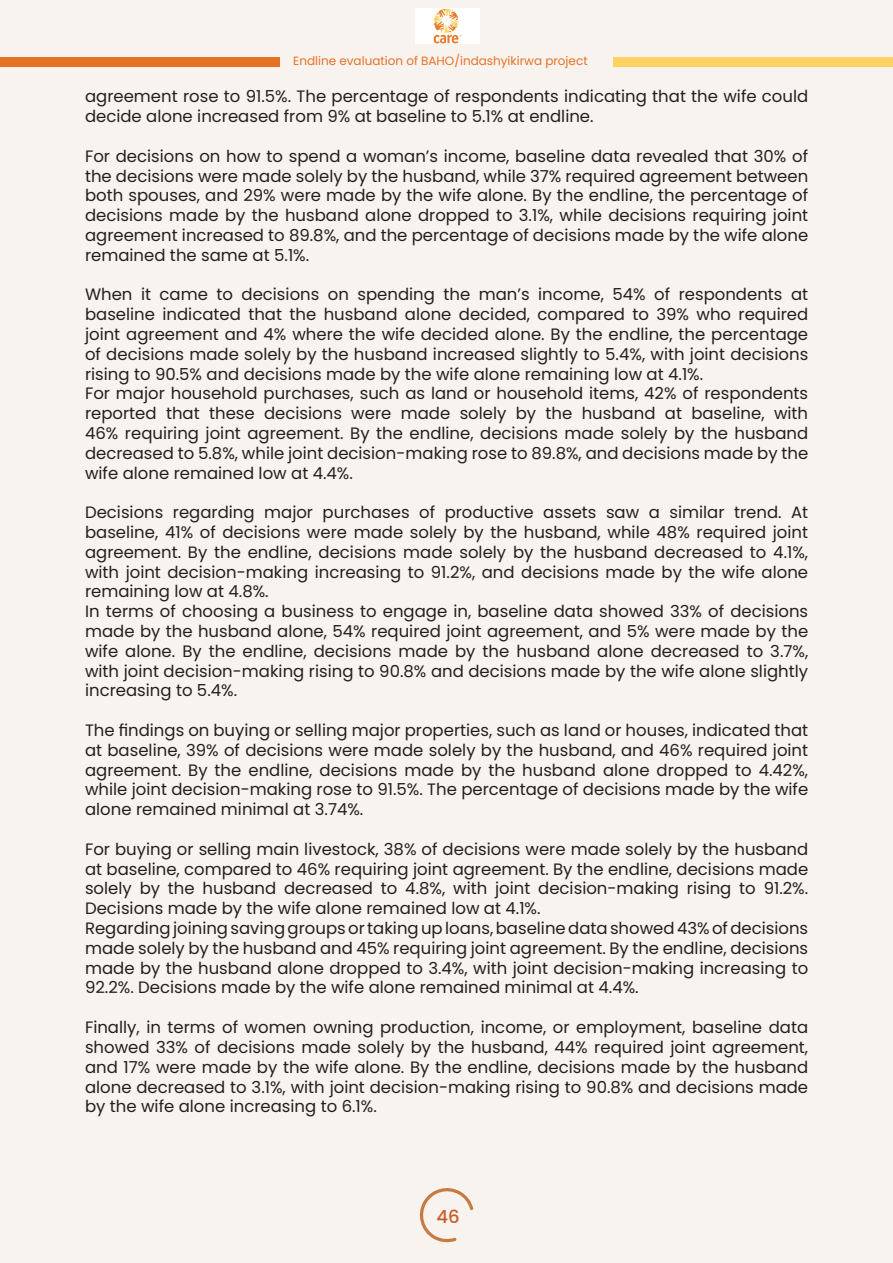
<style>
.page{position:relative;width:893px;height:1263px;background:#f9f3ef}
.page>*{position:absolute;margin:0;border:0;box-sizing:border-box;transform-origin:0 0}
.t1{font:500 18px "Poppins";color:#c75d28}
.t2{font:16.5px/19.8px "Poppins";color:#231f20;text-align:justify}
.t3{font:12px "Poppins";color:#e57125}
</style>
<div class="page">
<svg style="left:419px;top:1188px;width:54px;height:55px"></svg>
<div style="left:1px;top:57px;width:279px;height:9px;background:#e57125"></div>
<div style="left:614px;top:57px;width:279px;height:9px;background:#fed362"></div>
<img style="left:416px;top:8px;width:64px;height:36px">
<p class="t3" style="left:293px;top:54px;width:296px">Endline evaluation of BAHO/indashyikirwa project</p>
<p class="t2" style="left:85px;top:87px;width:725px">agreement rose to 91.5%. The percentage of respondents indicating that the wife could decide alone increased from 9% at baseline to 5.1% at endline.</p>
<p class="t2" style="left:85px;top:146px;width:725px">For decisions on how to spend a woman’s income, baseline data revealed that 30% of the decisions were made solely by the husband, while 37% required agreement between both spouses, and 29% were made by the wife alone. By the endline, the percentage of decisions made by the husband alone dropped to 3.1%, while decisions requiring joint agreement increased to 89.8%, and the percentage of decisions made by the wife alone remained the same at 5.1%.</p>
<p class="t2" style="left:85px;top:285px;width:725px">When it came to decisions on spending the man’s income, 54% of respondents at baseline indicated that the husband alone decided, compared to 39% who required joint agreement and 4% where the wife decided alone. By the endline, the percentage of decisions made solely by the husband increased slightly to 5.4%, with joint decisions rising to 90.5% and decisions made by the wife alone remaining low at 4.1%.</p>
<p class="t2" style="left:85px;top:384px;width:725px">For major household purchases, such as land or household items, 42% of respondents reported that these decisions were made solely by the husband at baseline, with 46% requiring joint agreement. By the endline, decisions made solely by the husband decreased to 5.8%, while joint decision-making rose to 89.8%, and decisions made by the wife alone remained low at 4.4%.</p>
<p class="t2" style="left:85px;top:503px;width:725px">Decisions regarding major purchases of productive assets saw a similar trend. At baseline, 41% of decisions were made solely by the husband, while 48% required joint agreement. By the endline, decisions made solely by the husband decreased to 4.1%, with joint decision-making increasing to 91.2%, and decisions made by the wife alone remaining low at 4.8%.</p>
<p class="t2" style="left:85px;top:602px;width:725px">In terms of choosing a business to engage in, baseline data showed 33% of decisions made by the husband alone, 54% required joint agreement, and 5% were made by the wife alone. By the endline, decisions made by the husband alone decreased to 3.7%, with joint decision-making rising to 90.8% and decisions made by the wife alone slightly increasing to 5.4%.</p>
<p class="t2" style="left:85px;top:720px;width:725px">The findings on buying or selling major properties, such as land or houses, indicated that at baseline, 39% of decisions were made solely by the husband, and 46% required joint agreement. By the endline, decisions made by the husband alone dropped to 4.42%, while joint decision-making rose to 91.5%. The percentage of decisions made by the wife alone remained minimal at 3.74%.</p>
<p class="t2" style="left:85px;top:839px;width:725px">For buying or selling main livestock, 38% of decisions were made solely by the husband at baseline, compared to 46% requiring joint agreement. By the endline, decisions made solely by the husband decreased to 4.8%, with joint decision-making rising to 91.2%.<br>Decisions made by the wife alone remained low at 4.1%.</p>
<p class="t2" style="left:85px;top:918px;width:725px">Regarding joining saving groups or taking up loans, baseline data showed 43% of decisions made solely by the husband and 45% requiring joint agreement. By the endline, decisions made by the husband alone dropped to 3.4%, with joint decision-making increasing to 92.2%. Decisions made by the wife alone remained minimal at 4.4%.</p>
<p class="t2" style="left:85px;top:1017px;width:725px">Finally, in terms of women owning production, income, or employment, baseline data showed 33% of decisions made solely by the husband, 44% required joint agreement, and 17% were made by the wife alone. By the endline, decisions made by the husband alone decreased to 3.1%, with joint decision-making rising to 90.8% and decisions made by the wife alone increasing to 6.1%.</p>
<p class="t1" style="left:437px;top:1206px;width:25px">46</p>
</div>
